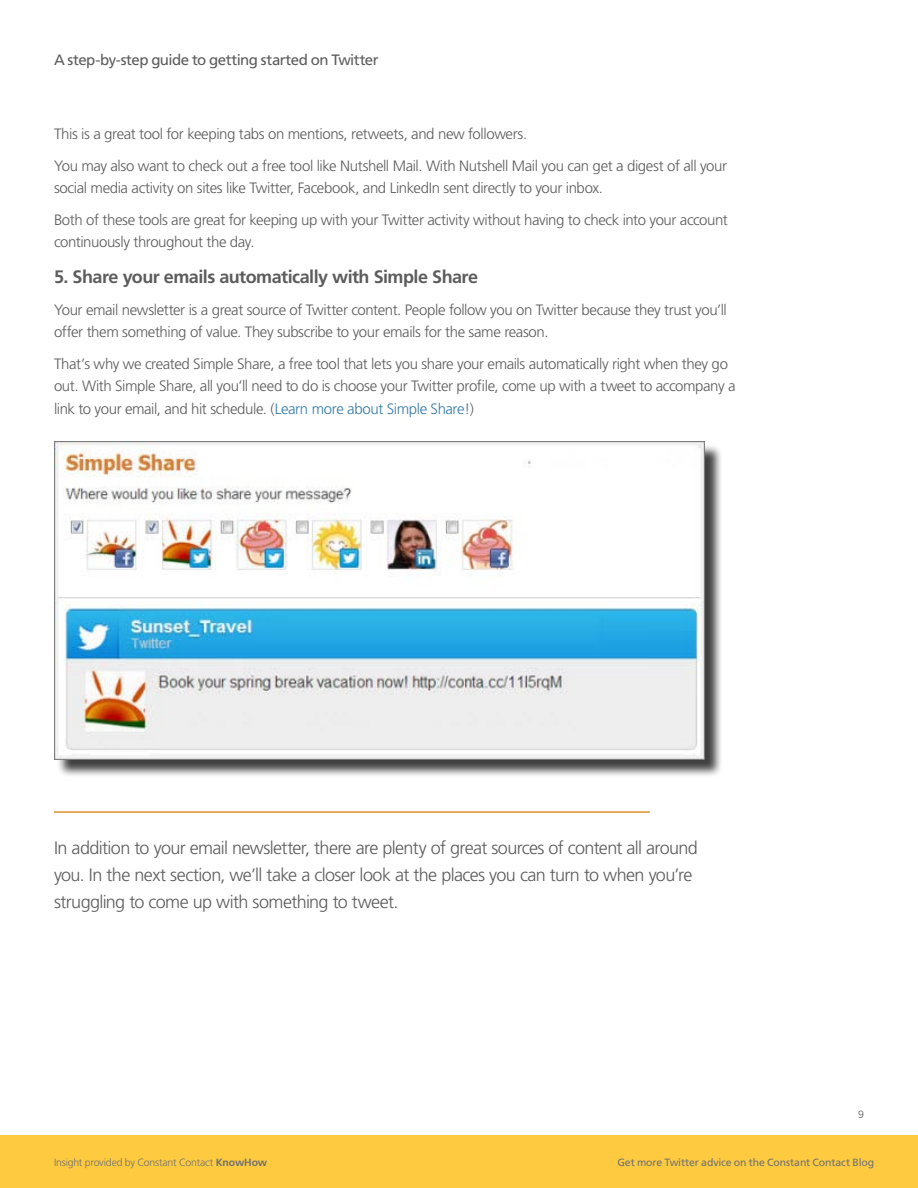
<style>
.page{position:relative;width:918px;height:1188px;background:#fff}
.page>*{position:absolute;margin:0;border:0;box-sizing:border-box;transform-origin:0 0}
.t1{font:300 18px/27px "Frutiger";letter-spacing:-.035em;color:#5c5c5c}
.t2{font:700 18px "Frutiger";letter-spacing:-.03em;color:#5c5c5c}
.t3{font:300 15px/22.5px "Frutiger";letter-spacing:-.03em;color:#5c5c5c}
.t4{font:15px "Frutiger";letter-spacing:-.03em;color:#5c5c5c}
.t5{font:10.5px "Frutiger";letter-spacing:-.01em;color:#717172}
.t6{font:300 10.5px "Frutiger";letter-spacing:-.02em;color:#717172}
.t7{font:300 10.5px "Frutiger";color:#5c5c5c}
.s1{color:#367aa7}
.s2{font-weight:700}
</style>
<div class="page">
<hr style="left:54px;top:811px;width:596px;height:2px;background:#de9127">
<div style="left:57px;top:444px;width:666px;height:334px;background:#000;opacity:.75"></div>
<img style="left:54px;top:442px;width:650px;height:317px">
<div style="left:0;top:1136px;width:918px;height:52px;background:#fdca40"></div>
<p class="t4" style="left:54px;top:51px;width:326px">A step-by-step guide to getting started on Twitter</p>
<p class="t3" style="left:54px;top:118px;width:675px;line-height:31.5px">This is a great tool for keeping tabs on mentions, retweets, and new followers.<br>You may also want to check out a free tool like Nutshell Mail. With Nutshell Mail you can get a digest of all your</p>
<p class="t3" style="left:54px;top:172px;width:675px;line-height:31.5px">social media activity on sites like Twitter, Facebook, and LinkedIn sent directly to your inbox.<br>Both of these tools are great for keeping up with your Twitter activity without having to check into your account</p>
<p class="t3" style="left:54px;top:231px;width:202px">continuously throughout the day.</p>
<p class="t2" style="left:54px;top:266px;width:426px">5. Share your emails automatically with Simple Share</p>
<p class="t3" style="left:54px;top:298px;width:674px">Your email newsletter is a great source of Twitter content. People follow you on Twitter because they trust you’ll offer them something of value. They subscribe to your emails for the same reason.</p>
<p class="t3" style="left:54px;top:352px;width:683px">That’s why we created Simple Share, a free tool that lets you share your emails automatically right when they go out. With Simple Share, all you’ll need to do is choose your Twitter profile, come up with a tweet to accompany a link to your email, and hit schedule. (<span class="s1">Learn more about Simple Share!</span>)</p>
<p class="t1" style="left:54px;top:835px;width:645px">In addition to your email newsletter, there are plenty of great sources of content all around you. In the next section, we’ll take a closer look at the places you can turn to when you’re struggling to come up with something to tweet.</p>
<p class="t7" style="left:858px;top:1108px;width:7px">9</p>
<p class="t6" style="left:54px;top:1156px;width:215px">Insight provided by Constant Contact <span class="s2">KnowHow</span></p>
<p class="t5" style="left:617px;top:1156px;width:258px">Get more Twitter advice on the Constant Contact Blog</p>
</div>
